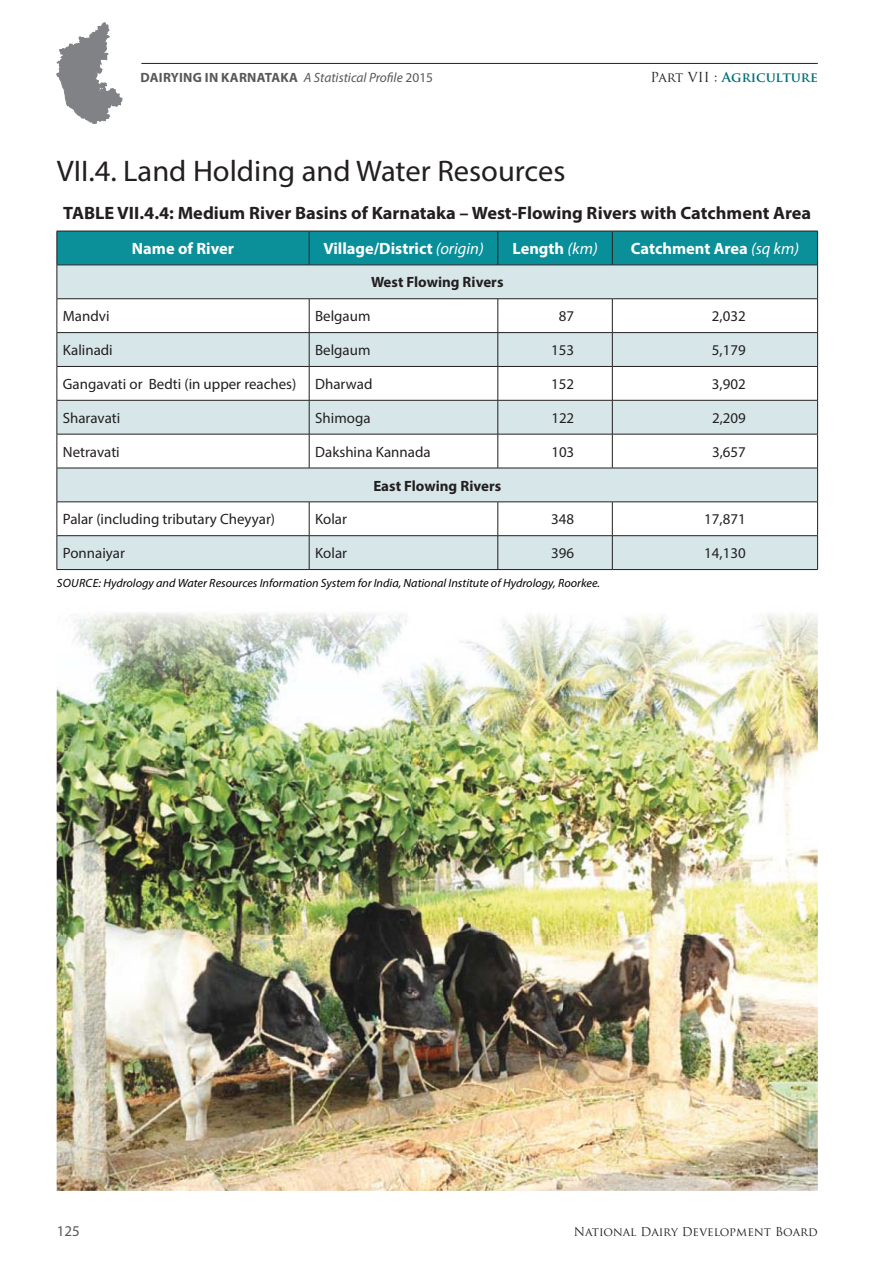
<style>
.page{position:relative;width:893px;height:1263px;background:#fff}
.page>*{position:absolute;margin:0;border:0;box-sizing:border-box;transform-origin:0 0}
.t1{font:29.85px "Myriad Pro";color:#231f20}
.t2{font:700 17.85px "Myriad Pro";color:#231f20}
.t3{font:700 16.35px "Myriad Pro";color:#fff}
.t4{font:15px "Myriad Pro";color:#231f20}
.t5{font:700 15px "Myriad Pro";color:#231f20}
.t6{font:15px "Myriad Pro";color:#58585a}
.t7{font:700 13.5px "Myriad Pro";letter-spacing:.02em;color:#58585a}
.t8{font:700 13.5px "Trajan Pro";color:#006e79}
.t9{font:italic 12px "Myriad Pro";color:#010202}
.t10{font:12px "Trajan Pro";color:#231f20}
.s1{font-weight:400;font-style:italic}
.s2{font-weight:400}
.s3{font-weight:400;color:#231f20}
</style>
<div class="page">
<hr style="left:141px;top:63px;width:677px;height:1px;background:#231f20">
<svg style="left:57px;top:23px;width:65px;height:101px"></svg>
<div style="left:58px;top:232px;width:759px;height:33px;background:#0b8f99"></div>
<div style="left:58px;top:266px;width:759px;height:303px;background:#d7e7e9"></div>
<svg style="left:58px;top:299px;width:759px;height:236px"></svg>
<hr style="left:57px;top:231px;width:252px;height:1px;background:#231f20">
<hr style="left:57px;top:231px;width:1px;height:34px;background:#231f20">
<hr style="left:57px;top:265px;width:252px;height:1px;background:#231f20">
<hr style="left:57px;top:265px;width:1px;height:34px;background:#231f20">
<hr style="left:817px;top:265px;width:1px;height:34px;background:#231f20">
<hr style="left:57px;top:298px;width:252px;height:1px;background:#231f20">
<hr style="left:57px;top:299px;width:1px;height:33px;background:#231f20">
<hr style="left:309px;top:299px;width:1px;height:33px;background:#231f20">
<hr style="left:497px;top:299px;width:1px;height:33px;background:#231f20">
<hr style="left:612px;top:299px;width:1px;height:33px;background:#231f20">
<hr style="left:817px;top:299px;width:1px;height:33px;background:#231f20">
<hr style="left:57px;top:332px;width:252px;height:1px;background:#231f20">
<hr style="left:57px;top:333px;width:1px;height:33px;background:#231f20">
<hr style="left:309px;top:332px;width:189px;height:1px;background:#231f20">
<hr style="left:309px;top:333px;width:1px;height:33px;background:#231f20">
<hr style="left:498px;top:332px;width:114px;height:1px;background:#231f20">
<hr style="left:497px;top:333px;width:1px;height:33px;background:#231f20">
<hr style="left:612px;top:332px;width:206px;height:1px;background:#231f20">
<hr style="left:612px;top:333px;width:1px;height:33px;background:#231f20">
<hr style="left:817px;top:333px;width:1px;height:33px;background:#231f20">
<hr style="left:57px;top:366px;width:252px;height:1px;background:#231f20">
<hr style="left:57px;top:367px;width:1px;height:33px;background:#231f20">
<hr style="left:309px;top:366px;width:189px;height:1px;background:#231f20">
<hr style="left:309px;top:367px;width:1px;height:33px;background:#231f20">
<hr style="left:498px;top:366px;width:114px;height:1px;background:#231f20">
<hr style="left:497px;top:367px;width:1px;height:33px;background:#231f20">
<hr style="left:612px;top:366px;width:206px;height:1px;background:#231f20">
<hr style="left:612px;top:367px;width:1px;height:33px;background:#231f20">
<hr style="left:817px;top:367px;width:1px;height:33px;background:#231f20">
<hr style="left:57px;top:400px;width:252px;height:1px;background:#231f20">
<hr style="left:57px;top:400px;width:1px;height:34px;background:#231f20">
<hr style="left:309px;top:400px;width:189px;height:1px;background:#231f20">
<hr style="left:309px;top:400px;width:1px;height:34px;background:#231f20">
<hr style="left:498px;top:400px;width:114px;height:1px;background:#231f20">
<hr style="left:497px;top:400px;width:1px;height:34px;background:#231f20">
<hr style="left:612px;top:400px;width:206px;height:1px;background:#231f20">
<hr style="left:612px;top:400px;width:1px;height:34px;background:#231f20">
<hr style="left:817px;top:400px;width:1px;height:34px;background:#231f20">
<hr style="left:57px;top:434px;width:252px;height:1px;background:#231f20">
<hr style="left:57px;top:434px;width:1px;height:34px;background:#231f20">
<hr style="left:309px;top:434px;width:189px;height:1px;background:#231f20">
<hr style="left:309px;top:434px;width:1px;height:34px;background:#231f20">
<hr style="left:498px;top:434px;width:114px;height:1px;background:#231f20">
<hr style="left:497px;top:434px;width:1px;height:34px;background:#231f20">
<hr style="left:612px;top:434px;width:206px;height:1px;background:#231f20">
<hr style="left:612px;top:434px;width:1px;height:34px;background:#231f20">
<hr style="left:817px;top:434px;width:1px;height:34px;background:#231f20">
<hr style="left:57px;top:468px;width:252px;height:1px;background:#231f20">
<hr style="left:57px;top:468px;width:1px;height:34px;background:#231f20">
<hr style="left:309px;top:468px;width:303px;height:1px;background:#231f20">
<hr style="left:612px;top:468px;width:206px;height:1px;background:#231f20">
<hr style="left:817px;top:468px;width:1px;height:34px;background:#231f20">
<hr style="left:57px;top:502px;width:252px;height:1px;background:#231f20">
<hr style="left:57px;top:502px;width:1px;height:34px;background:#231f20">
<hr style="left:309px;top:502px;width:189px;height:1px;background:#231f20">
<hr style="left:309px;top:502px;width:1px;height:34px;background:#231f20">
<hr style="left:498px;top:502px;width:114px;height:1px;background:#231f20">
<hr style="left:497px;top:502px;width:1px;height:34px;background:#231f20">
<hr style="left:612px;top:502px;width:206px;height:1px;background:#231f20">
<hr style="left:612px;top:502px;width:1px;height:34px;background:#231f20">
<hr style="left:817px;top:502px;width:1px;height:34px;background:#231f20">
<hr style="left:57px;top:535px;width:252px;height:1px;background:#231f20">
<hr style="left:57px;top:536px;width:1px;height:33px;background:#231f20">
<hr style="left:309px;top:535px;width:189px;height:1px;background:#231f20">
<hr style="left:309px;top:536px;width:1px;height:33px;background:#231f20">
<hr style="left:498px;top:535px;width:114px;height:1px;background:#231f20">
<hr style="left:497px;top:536px;width:1px;height:33px;background:#231f20">
<hr style="left:612px;top:535px;width:206px;height:1px;background:#231f20">
<hr style="left:612px;top:536px;width:1px;height:33px;background:#231f20">
<hr style="left:817px;top:536px;width:1px;height:33px;background:#231f20">
<hr style="left:57px;top:569px;width:252px;height:1px;background:#231f20">
<hr style="left:309px;top:569px;width:303px;height:1px;background:#231f20">
<hr style="left:612px;top:569px;width:206px;height:1px;background:#231f20">
<hr style="left:309px;top:231px;width:189px;height:1px;background:#231f20">
<hr style="left:309px;top:231px;width:1px;height:34px;background:#231f20">
<hr style="left:612px;top:231px;width:206px;height:1px;background:#231f20">
<hr style="left:817px;top:231px;width:1px;height:34px;background:#231f20">
<hr style="left:309px;top:265px;width:189px;height:1px;background:#231f20">
<hr style="left:612px;top:265px;width:206px;height:1px;background:#231f20">
<hr style="left:309px;top:298px;width:303px;height:1px;background:#231f20">
<hr style="left:612px;top:298px;width:206px;height:1px;background:#231f20">
<hr style="left:498px;top:231px;width:114px;height:1px;background:#231f20">
<hr style="left:497px;top:231px;width:1px;height:34px;background:#231f20">
<hr style="left:612px;top:231px;width:1px;height:34px;background:#231f20">
<hr style="left:498px;top:265px;width:114px;height:1px;background:#231f20">
<img style="left:57px;top:612px;width:761px;height:579px">
<p class="t7" style="left:140px;top:72px;width:294px">DAIRYING IN KARNATAKA <span class="s1">A Statistical Profile</span> <span class="s2">2015</span></p>
<p class="t8" style="left:650px;top:69px;width:169px"><span class="s3">Part VII :</span> Agriculture</p>
<h1 class="t1" style="left:57px;top:159px;width:510px">VII.4. Land Holding and Water Resources</h1>
<p class="t2" style="left:63px;top:206px;width:749px">TABLE VII.4.4: Medium River Basins of Karnataka – West-Flowing Rivers with Catchment Area</p>
<p class="t3" style="left:132px;top:242px;width:104px">Name of River</p>
<p class="t3" style="left:323px;top:242px;width:162px">Village/District <span class="s1">(origin)</span></p>
<p class="t3" style="left:512px;top:242px;width:87px">Length <span class="s1">(km)</span></p>
<p class="t3" style="left:631px;top:242px;width:170px">Catchment Area <span class="s1">(sq km)</span></p>
<p class="t5" style="left:371px;top:277px;width:134px">West Flowing Rivers</p>
<p class="t4" style="left:63px;top:311px;width:48px">Mandvi</p>
<p class="t4" style="left:315px;top:311px;width:57px">Belgaum</p>
<p class="t4" style="left:559px;top:311px;width:17px">87</p>
<p class="t4" style="left:712px;top:311px;width:35px">2,032</p>
<p class="t4" style="left:63px;top:344px;width:51px">Kalinadi</p>
<p class="t4" style="left:315px;top:344px;width:57px">Belgaum</p>
<p class="t4" style="left:551px;top:344px;width:24px">153</p>
<p class="t4" style="left:712px;top:344px;width:35px">5,179</p>
<p class="t4" style="left:63px;top:378px;width:235px">Gangavati or Bedti (in upper reaches)</p>
<p class="t4" style="left:315px;top:378px;width:59px">Dharwad</p>
<p class="t4" style="left:551px;top:378px;width:24px">152</p>
<p class="t4" style="left:712px;top:378px;width:35px">3,902</p>
<p class="t4" style="left:63px;top:412px;width:59px">Sharavati</p>
<p class="t4" style="left:315px;top:412px;width:57px">Shimoga</p>
<p class="t4" style="left:551px;top:412px;width:24px">122</p>
<p class="t4" style="left:712px;top:412px;width:35px">2,209</p>
<p class="t4" style="left:63px;top:446px;width:58px">Netravati</p>
<p class="t4" style="left:315px;top:446px;width:117px">Dakshina Kannada</p>
<p class="t4" style="left:551px;top:446px;width:24px">103</p>
<p class="t4" style="left:712px;top:446px;width:35px">3,657</p>
<p class="t5" style="left:373px;top:480px;width:129px">East Flowing Rivers</p>
<p class="t4" style="left:63px;top:514px;width:214px">Palar (including tributary Cheyyar)</p>
<p class="t4" style="left:315px;top:514px;width:33px">Kolar</p>
<p class="t4" style="left:551px;top:514px;width:24px">348</p>
<p class="t4" style="left:704px;top:514px;width:43px">17,871</p>
<p class="t4" style="left:63px;top:548px;width:64px">Ponnaiyar</p>
<p class="t4" style="left:315px;top:548px;width:33px">Kolar</p>
<p class="t4" style="left:551px;top:548px;width:24px">396</p>
<p class="t4" style="left:704px;top:548px;width:43px">14,130</p>
<p class="t9" style="left:57px;top:579px;width:545px">SOURCE: Hydrology and Water Resources Information System for India, National Institute of Hydrology, Roorkee.</p>
<p class="t6" style="left:57px;top:1225px;width:24px">125</p>
<p class="t10" style="left:574px;top:1225px;width:245px">National Dairy Development Board</p>
</div>
